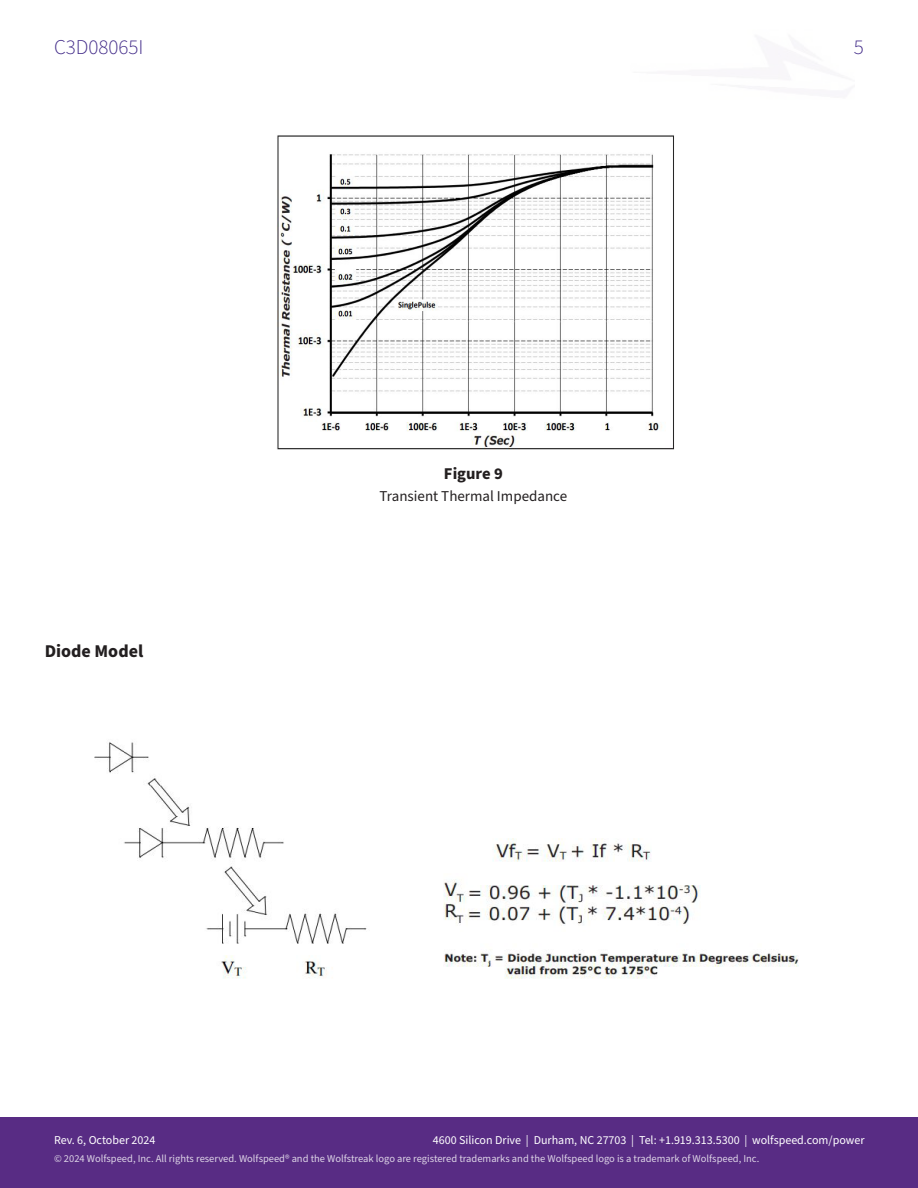
<style>
.page{position:relative;width:918px;height:1188px;background:#fff}
.page>*{position:absolute;margin:0;border:0;box-sizing:border-box;transform-origin:0 0}
.t1{font:300 21px "Source Sans Pro";color:#412a88}
.Section{font:700 18px "Source Sans Pro";color:#231f20}
.Section-2{font:700 16.5px "Source Sans Pro";color:#231f20}
.t2{font:15px "Source Sans Pro";color:#231f20}
.t3{font:12px "Source Sans Pro";color:#fff}
.t4{font:10.5px "Source Sans Pro";color:#fff}
</style>
<div class="page">
<div style="left:0;top:1118px;width:918px;height:70px;background:#582c84"></div>
<img style="left:94px;top:742px;width:705px;height:237px">
<img style="left:276px;top:135px;width:398px;height:315px">
<p class="t1" style="left:54px;top:33px;width:91px">C3D08065I</p>
<p class="Section" style="left:45px;top:638px;width:100px">Diode Model</p>
<p class="Section-2" style="left:444px;top:462px;width:60px">Figure 9</p>
<p class="t2" style="left:380px;top:486px;width:189px">Transient Thermal Impedance</p>
<h1 class="t1" style="left:854px;top:33px;width:12px">5</h1>
<p class="t3" style="left:433px;top:1132px;width:433px">4600 Silicon Drive | Durham, NC 27703 | Tel: +1.919.313.5300 | wolfspeed.com/power</p>
<p class="t4" style="left:54px;top:1152px;width:707px">© 2024 Wolfspeed, Inc. All rights reserved. Wolfspeed® and the Wolfstreak logo are registered trademarks and the Wolfspeed logo is a trademark of Wolfspeed, Inc.</p>
<p class="t3" style="left:54px;top:1132px;width:103px">Rev. 6, October 2024</p>
</div>
